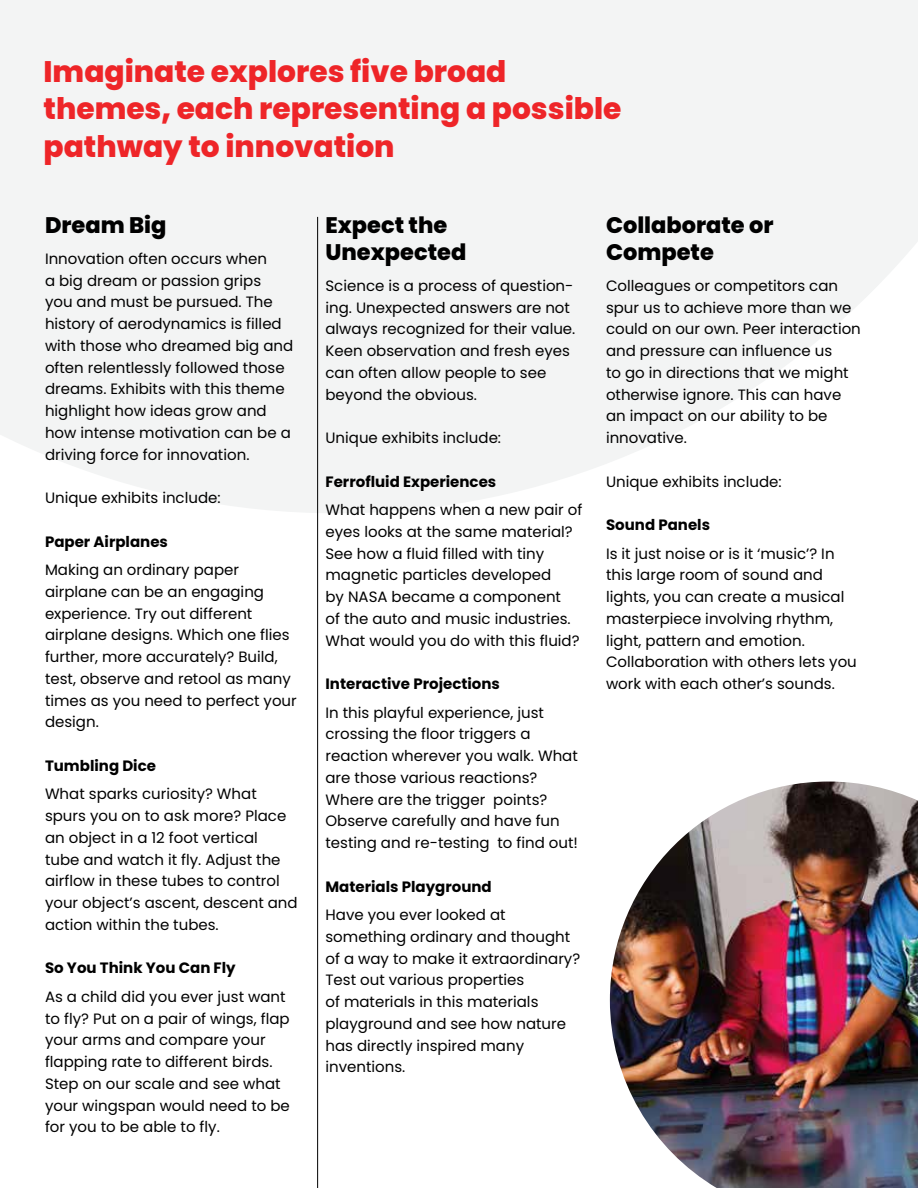
<style>
.page{position:relative;width:918px;height:1188px;background:#fff}
.page>*{position:absolute;margin:0;border:0;box-sizing:border-box;transform-origin:0 0}
.t1{font:800 29.7px/37.5px "Poppins";color:#ee2528}
.t2{font:800 22.5px/27px "Poppins";color:#000}
.t3{font:15px/21.8px "Poppins";color:#000}
.t4{font:700 15px "Poppins";color:#000}
</style>
<div class="page">
<svg style="left:0;top:0;width:918px;height:513px;fill:#f3f4f4"></svg>
<img style="left:610px;top:782px;width:308px;height:406px">
<hr style="left:317px;top:217px;width:1px;height:971px;background:#000">
<h1 class="t1" style="left:44px;top:53px;width:579px">Imaginate explores five broad themes, each representing a possible pathway to innovation</h1>
<h2 class="t2" style="left:45px;top:212px;width:123px">Dream Big</h2>
<p class="t3" style="left:45px;top:248px;width:250px">Innovation often occurs when<br>a big dream or passion grips<br>you and must be pursued. The history of aerodynamics is filled with those who dreamed big and often relentlessly followed those dreams. Exhibits with this theme highlight how ideas grow and how intense motivation can be a driving force for innovation.</p>
<p class="t3" style="left:45px;top:487px;width:177px">Unique exhibits include:</p>
<p class="t4" style="left:45px;top:533px;width:124px">Paper Airplanes</p>
<p class="t3" style="left:45px;top:559px;width:253px">Making an ordinary paper airplane can be an engaging experience. Try out different airplane designs. Which one flies further, more accurately? Build, test, observe and retool as many times as you need to perfect your design.</p>
<p class="t4" style="left:45px;top:757px;width:113px">Tumbling Dice</p>
<p class="t3" style="left:45px;top:783px;width:254px">What sparks curiosity? What spurs you on to ask more? Place an object in a 12 foot vertical<br>tube and watch it fly. Adjust the airflow in these tubes to control your object’s ascent, descent and action within the tubes.</p>
<p class="t4" style="left:45px;top:959px;width:192px">So You Think You Can Fly</p>
<p class="t3" style="left:45px;top:986px;width:246px">As a child did you ever just want to fly? Put on a pair of wings, flap your arms and compare your flapping rate to different birds.<br>Step on our scale and see what your wingspan would need to be for you to be able to fly.</p>
<h2 class="t2" style="left:326px;top:212px;width:142px">Expect the<br>Unexpected</h2>
<p class="t3" style="left:326px;top:275px;width:251px">Science is a process of question&shy;ing. Unexpected answers are not always recognized for their value.<br>Keen observation and fresh eyes can often allow people to see beyond the obvious.</p>
<p class="t3" style="left:326px;top:427px;width:177px">Unique exhibits include:</p>
<p class="t4" style="left:326px;top:473px;width:172px">Ferrofluid Experiences</p>
<p class="t3" style="left:326px;top:499px;width:258px">What happens when a new pair of eyes looks at the same material?<br>See how a fluid filled with tiny magnetic particles developed<br>by NASA became a component<br>of the auto and music industries.<br>What would you do with this fluid?</p>
<p class="t4" style="left:326px;top:675px;width:176px">Interactive Projections</p>
<p class="t3" style="left:326px;top:701px;width:254px">In this playful experience, just crossing the floor triggers a reaction wherever you walk. What are those various reactions?<br>Where are the trigger points?<br>Observe carefully and have fun testing and re-testing to find out!</p>
<p class="t4" style="left:326px;top:878px;width:168px">Materials Playground</p>
<p class="t3" style="left:326px;top:904px;width:256px">Have you ever looked at something ordinary and thought of a way to make it extraordinary?<br>Test out various properties<br>of materials in this materials playground and see how nature has directly inspired many inventions.</p>
<h2 class="t2" style="left:606px;top:212px;width:169px">Collaborate or<br>Compete</h2>
<p class="t3" style="left:606px;top:275px;width:256px">Colleagues or competitors can spur us to achieve more than we could on our own. Peer interaction and pressure can influence us<br>to go in directions that we might otherwise ignore. This can have an impact on our ability to be innovative.</p>
<p class="t3" style="left:606px;top:470px;width:177px">Unique exhibits include:</p>
<p class="t4" style="left:606px;top:516px;width:106px">Sound Panels</p>
<p class="t3" style="left:606px;top:542px;width:252px">Is it just noise or is it ‘music’? In this large room of sound and lights, you can create a musical masterpiece involving rhythm, light, pattern and emotion.<br>Collaboration with others lets you work with each other’s sounds.</p>
</div>
